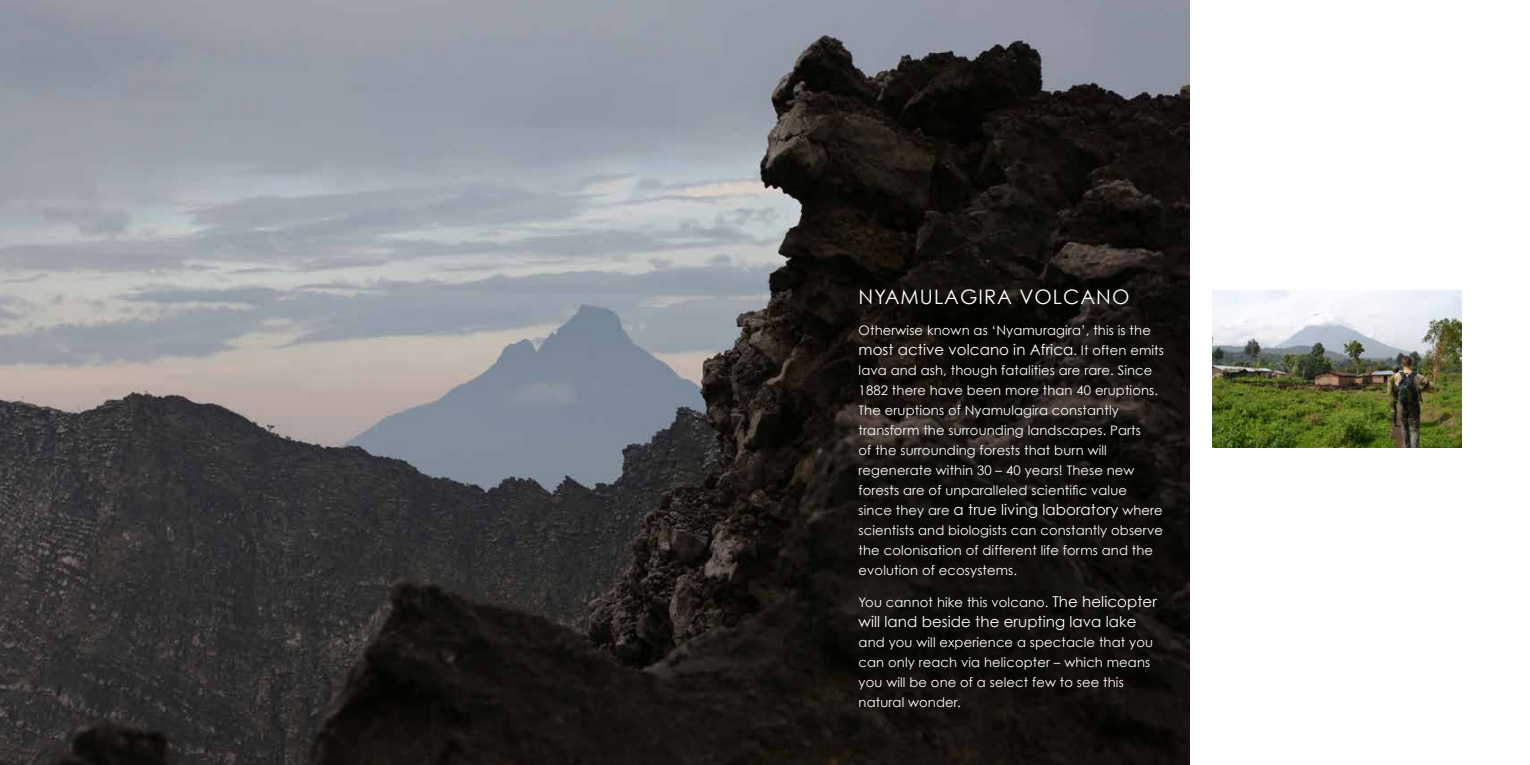
<style>
.page{position:relative;width:1530px;height:765px;background:#fff}
.page>*{position:absolute;margin:0;border:0;box-sizing:border-box;transform-origin:0 0}
.t1{font:20px "Century Gothic";letter-spacing:.05em;color:#fff}
.t2{font:15px "Century Gothic";letter-spacing:.005em;color:#fff}
.t3{font:13.12px/20px "Century Gothic";letter-spacing:.01em;color:#fff}
.s1{font-size:13.12px}
.s2{font-size:15px}
</style>
<div class="page">
<img style="left:0;top:0;width:1190px;height:765px">
<img style="left:1213px;top:290px;width:249px;height:157px">
<h1 class="t1" style="left:859px;top:285px;width:272px">NYAMULAGIRA VOLCANO</h1>
<p class="t3" style="left:859px;top:320px;width:294px">Otherwise known as ‘Nyamuragira’, this is the</p>
<p class="t2" style="left:859px;top:341px;width:307px">most active volcano in Africa<span class="s1">. It often emits</span></p>
<p class="t3" style="left:859px;top:361px;width:301px">lava and ash, though fatalities are rare. Since 1882 there have been more than 40 eruptions.<br>The eruptions of Nyamulagira constantly transform the surrounding landscapes. Parts<br>of the surrounding forests that burn will regenerate within 30 – 40 years! These new forests are of unparalleled scientific value</p>
<p class="t2" style="left:859px;top:501px;width:306px"><span class="s1">since they are</span> a true living laboratory <span class="s1">where</span></p>
<p class="t3" style="left:859px;top:521px;width:306px">scientists and biologists can constantly observe the colonisation of different life forms and the evolution of ecosystems.</p>
<p class="t3" style="left:859px;top:592px;width:300px">You cannot hike this volcano. <span class="s2">The helicopter</span></p>
<p class="t2" style="left:859px;top:612px;width:279px">will land beside the erupting lava lake</p>
<p class="t3" style="left:859px;top:632px;width:296px">and you will experience a spectacle that you can only reach via helicopter – which means you will be one of a select few to see this natural wonder.</p>
</div>
